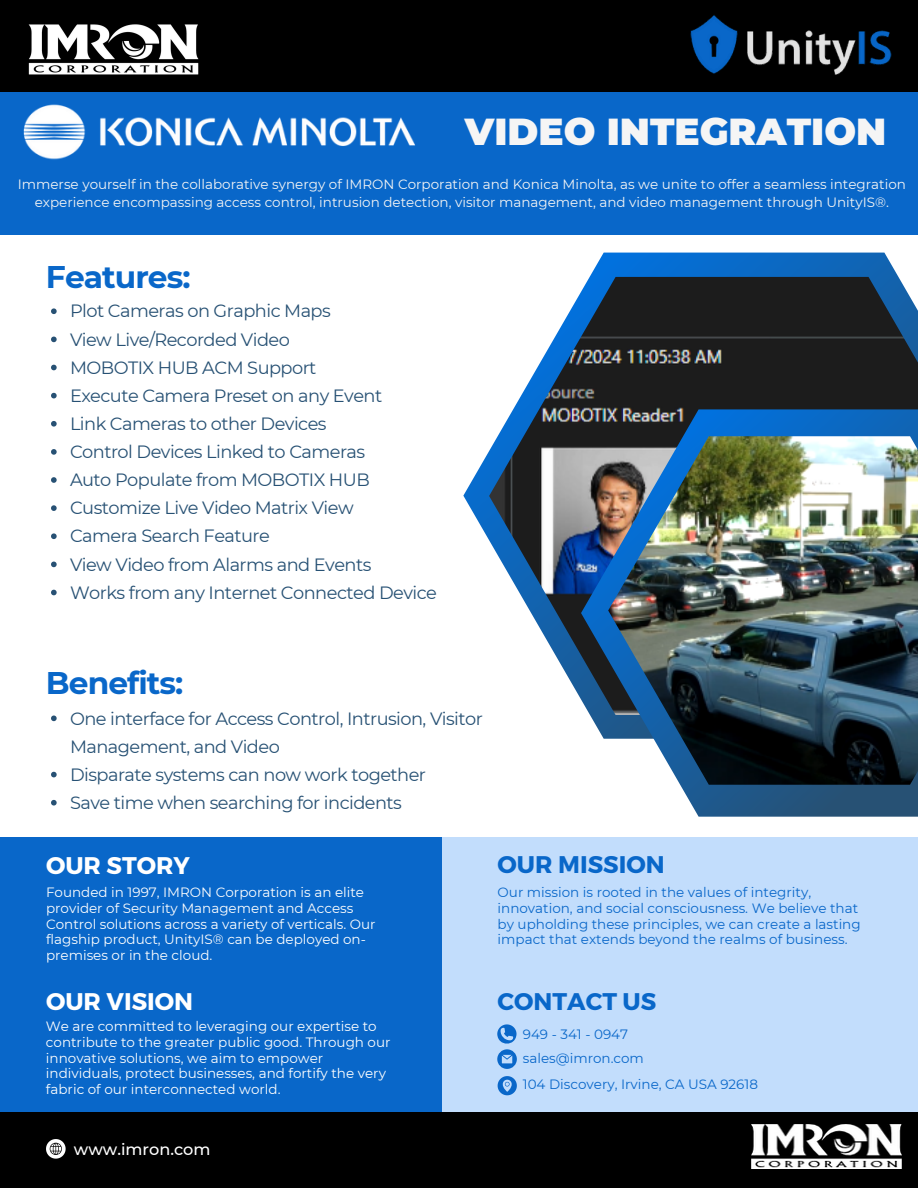
<style>
.page{position:relative;width:918px;height:1188px;background:#fff}
.page>*{position:absolute;margin:0;border:0;box-sizing:border-box;transform-origin:0 0}
.t1{font:900 37.5px "Montserrat";color:#f5f5f5}
.t2{font:700 31.2px "Montserrat";letter-spacing:-.03em;color:#0967c9}
.t3{font:700 24px "Montserrat";color:#0967c9}
.t4{font:700 24px "Montserrat";color:#fff}
.t5{font:17.85px/28.2px "Montserrat";letter-spacing:-.03em;color:#275174}
.t6{font:500 16.05px "Montserrat";color:#fff}
.t7{font:13.5px/15.8px "Montserrat";color:#fff}
.t8{font:13.5px/15.8px "Montserrat";color:#0967c9}
.t9{font:13.5px/18px "Montserrat";color:#f5f5f5;text-align:center}
</style>
<div class="page">
<div style="left:6px;top:838px;width:912px;height:280px;background:#c2ddfc"></div>
<div style="left:0;top:1112px;width:918px;height:76px;background:#000"></div>
<div style="left:0;top:838px;width:442px;height:274px;background:#0967c9"></div>
<svg style="left:498px;top:1076px;width:19px;height:19px"></svg>
<svg style="left:51px;top:308px;width:6px;height:6px"></svg>
<svg style="left:51px;top:337px;width:6px;height:5px"></svg>
<svg style="left:51px;top:365px;width:6px;height:5px"></svg>
<svg style="left:51px;top:393px;width:6px;height:5px"></svg>
<svg style="left:51px;top:421px;width:6px;height:6px"></svg>
<svg style="left:51px;top:449px;width:6px;height:6px"></svg>
<svg style="left:51px;top:477px;width:6px;height:6px"></svg>
<svg style="left:51px;top:505px;width:6px;height:6px"></svg>
<svg style="left:51px;top:533px;width:6px;height:6px"></svg>
<svg style="left:51px;top:562px;width:6px;height:5px"></svg>
<svg style="left:51px;top:590px;width:6px;height:5px"></svg>
<div style="left:0;top:0;width:918px;height:101px;background:#000"></div>
<img style="left:28px;top:25px;width:170px;height:49px">
<img style="left:751px;top:1124px;width:150px;height:44px">
<svg style="left:463px;top:253px;width:436px;height:287px"></svg>
<img style="left:489px;top:277px;width:429px;height:422px">
<svg style="left:581px;top:409px;width:337px;height:408px"></svg>
<img style="left:608px;top:436px;width:310px;height:349px">
<div style="left:0;top:92px;width:918px;height:143px;background:#0967c9"></div>
<img style="left:690px;top:15px;width:202px;height:60px">
<svg style="left:46px;top:1139px;width:19px;height:19px"></svg>
<svg style="left:497px;top:1024px;width:19px;height:44px"></svg>
<img style="left:23px;top:104px;width:392px;height:56px">
<svg style="left:51px;top:716px;width:6px;height:5px"></svg>
<svg style="left:51px;top:772px;width:6px;height:5px"></svg>
<svg style="left:51px;top:800px;width:6px;height:6px"></svg>
<p class="t1" style="left:465px;top:109px;width:423px">VIDEO INTEGRATION</p>
<p class="t9" style="left:18px;top:175px;width:890px">Immerse yourself in the collaborative synergy of IMRON Corporation and Konica Minolta, as we unite to offer a seamless integration experience encompassing access control, intrusion detection, visitor management, and video management through UnityIS®.</p>
<p class="t2" style="left:46px;top:257px;width:146px">Features:</p>
<p class="t5" style="left:70px;top:297px;width:262px">Plot Cameras on Graphic Maps</p>
<p class="t5" style="left:70px;top:325px;width:221px">View Live/Recorded Video</p>
<h5 class="t5" style="left:70px;top:353px;width:248px">MOBOTIX HUB ACM Support</h5>
<h5 class="t5" style="left:70px;top:381px;width:314px">Execute Camera Preset on any Event</h5>
<h5 class="t5" style="left:70px;top:409px;width:258px">Link Cameras to other Devices</h5>
<h5 class="t5" style="left:70px;top:438px;width:297px">Control Devices Linked to Cameras</h5>
<h5 class="t5" style="left:70px;top:466px;width:301px">Auto Populate from MOBOTIX HUB</h5>
<h5 class="t5" style="left:70px;top:494px;width:285px">Customize Live Video Matrix View</h5>
<h5 class="t5" style="left:70px;top:522px;width:201px">Camera Search Feature</h5>
<h5 class="t5" style="left:70px;top:550px;width:303px">View Video from Alarms and Events</h5>
<h5 class="t5" style="left:70px;top:578px;width:368px">Works from any Internet Connected Device</h5>
<p class="t2" style="left:46px;top:663px;width:139px">Benefits:</p>
<p class="t5" style="left:70px;top:704px;width:414px">One interface for Access Control, Intrusion, Visitor<br>Management, and Video</p>
<h4 class="t5" style="left:70px;top:760px;width:358px">Disparate systems can now work together</h4>
<p class="t5" style="left:70px;top:788px;width:334px">Save time when searching for incidents</p>
<p class="t4" style="left:46px;top:850px;width:145px">OUR STORY</p>
<p class="t3" style="left:498px;top:849px;width:168px">OUR MISSION</p>
<p class="t7" style="left:46px;top:884px;width:331px">Founded in 1997, IMRON Corporation is an elite provider of Security Management and Access Control solutions across a variety of verticals. Our flagship product, UnityIS® can be deployed on&shy;premises or in the cloud.</p>
<p class="t8" style="left:498px;top:884px;width:365px">Our mission is rooted in the values of integrity, innovation, and social consciousness. We believe that by upholding these principles, we can create a lasting impact that extends beyond the realms of business.</p>
<p class="t4" style="left:46px;top:986px;width:149px">OUR VISION</p>
<p class="t3" style="left:498px;top:986px;width:160px">CONTACT US</p>
<h3 class="t7" style="left:46px;top:1019px;width:346px">We are committed to leveraging our expertise to contribute to the greater public good. Through our innovative solutions, we aim to empower individuals, protect businesses, and fortify the very fabric of our interconnected world.</h3>
<h1 class="t8" style="left:523px;top:1026px;width:107px">949 - 341 - 0947</h1>
<h3 class="t8" style="left:523px;top:1050px;width:123px">sales@imron.com</h3>
<p class="t8" style="left:523px;top:1076px;width:237px">104 Discovery, Irvine, CA USA 92618</p>
<h3 class="t6" style="left:74px;top:1139px;width:138px">www.imron.com</h3>
</div>
